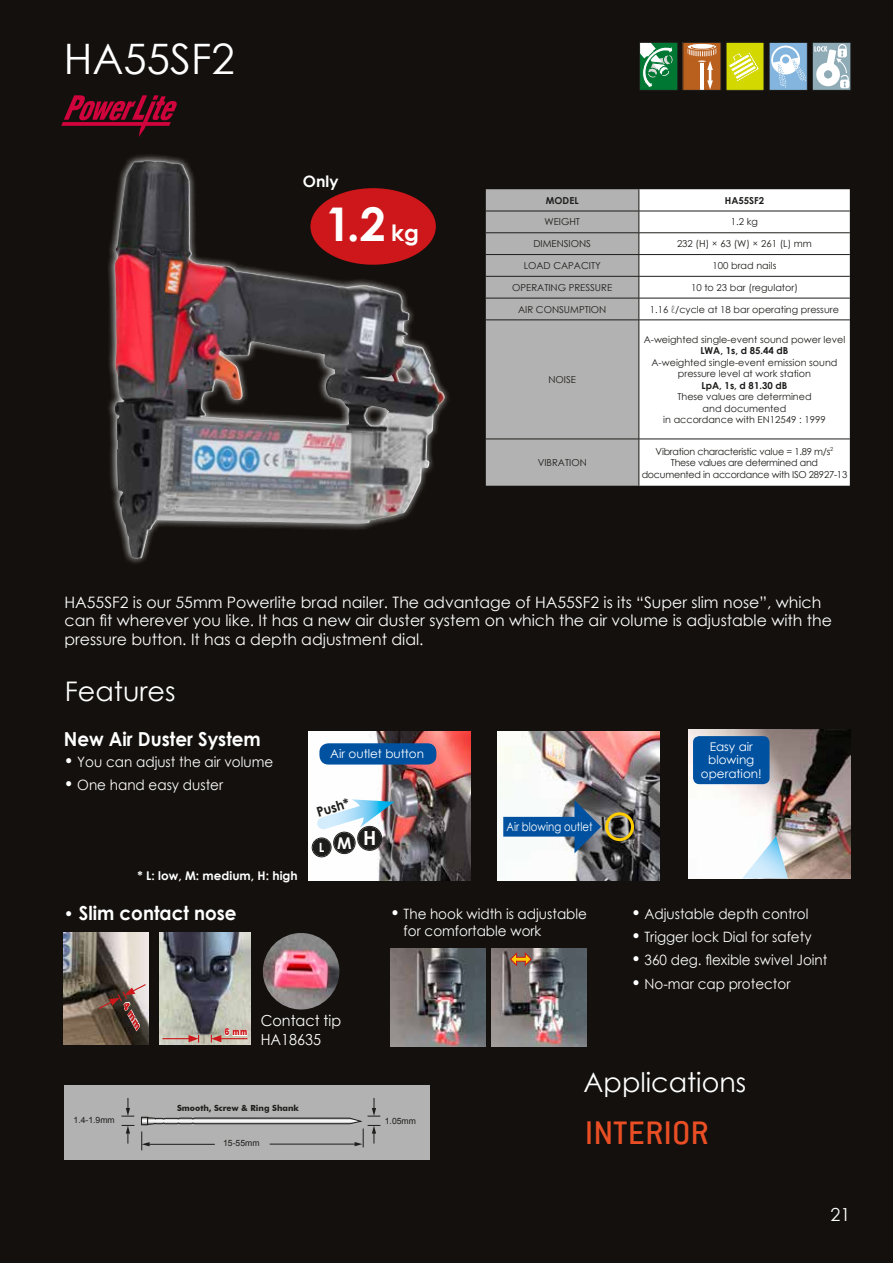
<style>
.page{position:relative;width:893px;height:1263px;background:#13100d}
.page>*{position:absolute;margin:0;border:0;box-sizing:border-box;transform-origin:0 0}
.t1{font:700 46.5px "Century Gothic";color:#fff}
.t2{font:42px "Century Gothic";color:#fff}
.t3{font:500 36px "Conduit ITC";color:#e94e24}
.t4{font:27px "Century Gothic";color:#fff}
.t5{font:700 19.35px "Century Gothic";color:#fff;scale:.95 1}
.t6{font:18px "Century Gothic";color:#fff}
.t7{font:15.75px/18.9px "Century Gothic";color:#fff}
.t8{font:700 15.75px "Century Gothic";color:#fff}
.t9{font:15.15px/18.1px "Century Gothic";color:#fff;scale:.95 1}
.t10{font:14.25px/17.1px "Century Gothic";color:#fff;scale:.95 1}
.t11{font:700 13.5px "Century Gothic";color:#1d1d1b;scale:.95 1}
.t12{font:700 12.75px "Century Gothic";color:#fff}
.t13{font:12px/13.5px "Century Gothic";color:#fff;text-align:center}
.t14{font:700 12px "Century Gothic";color:#fff}
.t15{font:12px "Century Gothic";color:#fff;scale:.85 1}
.t16{font:900 9.9px "Helvetica Neue LT Pro";color:#cd171a;scale:.75 1}
.t17{font:9.6px/11.6px "Century Gothic";color:#1d1d1b;text-align:center}
.t18{font:9.6px/11.6px "Century Gothic";letter-spacing:-.025em;color:#1d1d1b;text-align:center}
.t19{font:700 9.6px "Century Gothic";color:#1d1d1b}
.t20{font:8.7px "Arial";color:#1d1d1b}
.t21{font:700 8.4px "Futura BT";color:#1d1d1b}
.s1{font-size:22.5px}
.s2{font-family:"Helvetica Neue LT Std";font-weight:100;font-stretch:condensed}
.s3{font-size:17.25px}
.s4{font-weight:400;font-size:17.25px}
</style>
<div class="page">
<svg style="left:108px;top:155px;width:341px;height:408px"></svg>
<img style="left:115px;top:161px;width:293px;height:397px">
<div style="left:486px;top:189px;width:153px;height:297px;background:#b3b2b2"></div>
<div style="left:640px;top:189px;width:210px;height:297px;background:#fff"></div>
<hr style="left:486px;top:211px;width:153px;height:1px;background:#1d1d1b">
<hr style="left:639px;top:211px;width:211px;height:1px;background:#1d1d1b">
<hr style="left:486px;top:232px;width:153px;height:1px;background:#1d1d1b">
<hr style="left:639px;top:232px;width:211px;height:1px;background:#1d1d1b">
<hr style="left:486px;top:254px;width:153px;height:1px;background:#1d1d1b">
<hr style="left:639px;top:254px;width:211px;height:1px;background:#1d1d1b">
<hr style="left:486px;top:276px;width:153px;height:1px;background:#1d1d1b">
<hr style="left:639px;top:276px;width:211px;height:1px;background:#1d1d1b">
<hr style="left:486px;top:298px;width:153px;height:1px;background:#1d1d1b">
<hr style="left:639px;top:298px;width:211px;height:1px;background:#1d1d1b">
<svg style="left:639px;top:189px;width:1px;height:131px"></svg>
<hr style="left:486px;top:320px;width:153px;height:1px;background:#1d1d1b">
<hr style="left:639px;top:320px;width:211px;height:1px;background:#1d1d1b">
<hr style="left:639px;top:320px;width:1px;height:119px;background:#1d1d1b">
<hr style="left:486px;top:439px;width:153px;height:1px;background:#1d1d1b">
<hr style="left:639px;top:439px;width:211px;height:1px;background:#1d1d1b">
<hr style="left:639px;top:439px;width:1px;height:47px;background:#1d1d1b">
<div style="left:639px;top:42px;width:39px;height:48px;background:#007732"></div>
<svg style="left:641px;top:44px;width:32px;height:44px"></svg>
<div style="left:639px;top:42px;width:39px;height:49px;border:1px solid #1d1d1b"></div>
<div style="left:683px;top:42px;width:38px;height:48px;background:#ba601f"></div>
<svg style="left:687px;top:43px;width:30px;height:8px"></svg>
<div style="left:687px;top:43px;width:30px;height:8px;border:1px solid #ba601f;border-radius:50%"></div>
<svg style="left:687px;top:46px;width:30px;height:43px"></svg>
<div style="left:683px;top:42px;width:38px;height:49px;border:1px solid #1d1d1b"></div>
<div style="left:726px;top:42px;width:38px;height:48px;background:#d3d800"></div>
<div style="left:726px;top:42px;width:38px;height:49px;border:1px solid #1d1d1b"></div>
<svg style="left:727px;top:52px;width:32px;height:30px"></svg>
<div style="left:769px;top:42px;width:38px;height:48px;background:#83b5de"></div>
<div style="left:769px;top:42px;width:38px;height:49px;border:1px solid #1d1d1b"></div>
<svg style="left:769px;top:44px;width:37px;height:44px"></svg>
<div style="left:812px;top:42px;width:39px;height:48px;background:#8fabb6"></div>
<div style="left:812px;top:42px;width:39px;height:49px;border:1px solid #1d1d1b"></div>
<div style="left:838px;top:44px;width:9px;height:9px;border:1px solid #fff;border-radius:50%"></div>
<div style="left:840px;top:80px;width:9px;height:8px;background:#fff;border-radius:2px"></div>
<svg style="left:814px;top:46px;width:35px;height:41px"></svg>
<div style="left:64px;top:1085px;width:366px;height:75px;background:#b3b2b2"></div>
<svg style="left:121px;top:1098px;width:13px;height:19px"></svg>
<svg style="left:122px;top:1125px;width:12px;height:18px"></svg>
<svg style="left:141px;top:1098px;width:239px;height:52px"></svg>
<svg style="left:61px;top:95px;width:116px;height:42px"></svg>
<div style="left:310px;top:188px;width:126px;height:77px;background:#cd171a;border-radius:50%"></div>
<img style="left:689px;top:730px;width:161px;height:148px">
<img style="left:498px;top:731px;width:161px;height:149px">
<div style="left:605px;top:812px;width:29px;height:29px;border:3px solid #fc0;border-radius:50%"></div>
<svg style="left:503px;top:800px;width:98px;height:53px;background:#7a9dbd"></svg>
<img style="left:309px;top:731px;width:161px;height:149px">
<svg style="left:308px;top:794px;width:86px;height:44px;background:#ccdde6"></svg>
<img style="left:64px;top:933px;width:85px;height:111px">
<img style="left:159px;top:933px;width:91px;height:111px">
<img style="left:263px;top:933px;width:76px;height:76px;border-radius:38px">
<img style="left:390px;top:948px;width:96px;height:98px">
<img style="left:491px;top:948px;width:96px;height:98px">
<svg style="left:509px;top:951px;width:23px;height:16px"></svg>
<svg style="left:162px;top:1035px;width:37px;height:7px"></svg>
<svg style="left:742px;top:836px;width:46px;height:42px;background:#d5e9f4"></svg>
<div style="left:693px;top:736px;width:77px;height:48px;background:#0052a1;border-radius:6px"></div>
<div style="left:319px;top:743px;width:117px;height:21px;background:#0052a1;border-radius:9px"></div>
<svg style="left:211px;top:1027px;width:37px;height:15px"></svg>
<div style="left:313px;top:838px;width:17px;height:18px;background:#1d1d1b;border-radius:50%"></div>
<div style="left:312px;top:838px;width:19px;height:19px;border:1px solid #1d1d1b;border-radius:50%"></div>
<div style="left:313px;top:839px;width:17px;height:17px;border:1px solid #1d1d1b;border-radius:50%"></div>
<div style="left:334px;top:833px;width:20px;height:20px;background:#1d1d1b;border-radius:50%"></div>
<div style="left:333px;top:832px;width:22px;height:22px;border:1px solid #1d1d1b;border-radius:50%"></div>
<div style="left:335px;top:833px;width:19px;height:20px;border:1px solid #1d1d1b;border-radius:50%"></div>
<div style="left:358px;top:827px;width:23px;height:23px;background:#1d1d1b;border-radius:50%"></div>
<div style="left:357px;top:826px;width:25px;height:25px;border:1px solid #1d1d1b;border-radius:50%"></div>
<div style="left:359px;top:827px;width:22px;height:22px;border:1px solid #1d1d1b;border-radius:50%"></div>
<svg style="left:97px;top:983px;width:50px;height:49px;background:#6e5d54"></svg>
<h2 class="t2" style="left:64px;top:30px;width:172px">HA55SF2</h2>
<h3 class="t8" style="left:303px;top:170px;width:37px">Only</h3>
<h1 class="t1" style="left:325px;top:189px;width:95px">1.2 <span class="s1">kg</span></h1>
<p class="t19" style="left:546px;top:193px;width:34px">MODEL</p>
<p class="t19" style="left:725px;top:193px;width:41px">HA55SF2</p>
<p class="t17" style="left:544px;top:216px;width:37px">WEIGHT</p>
<p class="t17" style="left:731px;top:216px;width:29px">1.2 kg</p>
<p class="t17" style="left:533px;top:238px;width:59px">DIMENSIONS</p>
<p class="t17" style="left:677px;top:238px;width:136px">232 (H) × 63 (W) × 261 (L) mm</p>
<p class="t17" style="left:524px;top:260px;width:79px">LOAD CAPACITY</p>
<p class="t17" style="left:712px;top:260px;width:65px">100 brad nails</p>
<p class="t17" style="left:512px;top:281px;width:101px">OPERATING PRESSURE</p>
<p class="t17" style="left:691px;top:281px;width:108px">10 to 23 bar (regulator)</p>
<p class="t17" style="left:518px;top:303px;width:90px">AIR CONSUMPTION</p>
<p class="t17" style="left:650px;top:303px;width:191px">1.16 <span class="s2">ℓ</span>/cycle at 18 bar operating pressure</p>
<p class="t17" style="left:548px;top:374px;width:29px">NOISE</p>
<p class="t17" style="left:644px;top:333px;width:203px">A-weighted single-event sound power level</p>
<p class="t19" style="left:700px;top:343px;width:90px">LWA, 1s, d 85.44 dB</p>
<p class="t17" style="left:651px;top:356px;width:187px">A-weighted single-event emission sound pressure level at work station</p>
<p class="t19" style="left:702px;top:378px;width:87px">LpA, 1s, d 81.30 dB</p>
<p class="t17" style="left:663px;top:391px;width:164px">These values are determined<br>and documented<br>in accordance with EN12549 : 1999</p>
<p class="t17" style="left:538px;top:457px;width:51px">VIBRATION</p>
<p class="t18" style="left:642px;top:445px;width:207px">Vibration characteristic value = 1.89 m/s<sup>2<br></sup>These values are determined and documented in accordance with ISO 28927-13</p>
<p class="t7" style="left:64px;top:592px;width:769px">HA55SF2 is our 55mm Powerlite brad nailer. The advantage of HA55SF2 is its “Super slim nose”, which can fit wherever you like. It has a new air duster system on which the air volume is adjustable with the pressure button. It has a depth adjustment dial.</p>
<h3 class="t4" style="left:65px;top:672px;width:112px">Features</h3>
<h3 class="t5" style="left:64px;top:724px;width:209px">New Air Duster System</h3>
<h3 class="t10" style="left:64px;top:753px;width:222px"><span class="s3">•</span> You can adjust the air volume</h3>
<h3 class="t10" style="left:64px;top:776px;width:169px"><span class="s3">•</span> One hand easy duster</h3>
<p class="t14" style="left:138px;top:867px;width:162px">* L: low, M: medium, H: high</p>
<h3 class="t5" style="left:64px;top:898px;width:183px"><span class="s4">•</span> Slim contact nose</h3>
<p class="t13" style="left:330px;top:747px;width:95px">Air outlet button</p>
<h3 class="t11" style="left:314px;top:803px;width:37px;rotate:-17deg">Push*</h3>
<h3 class="t12" style="left:319px;top:838px;width:59px">L <sup>M</sup><sup>H</sup></h3>
<p class="t15" style="left:506px;top:818px;width:103px">Air blowing outlet</p>
<p class="t13" style="left:701px;top:739px;width:62px">Easy air blowing operation!</p>
<h3 class="t10" style="left:404px;top:905px;width:194px;text-indent:-13px"><span class="s3">•</span> The hook width is adjustable for comfortable work</h3>
<h3 class="t10" style="left:631px;top:905px;width:188px"><span class="s3">•</span> Adjustable depth control</h3>
<h3 class="t10" style="left:631px;top:928px;width:192px"><span class="s3">•</span> Trigger lock Dial for safety</h3>
<h3 class="t10" style="left:631px;top:951px;width:208px"><span class="s3">•</span> 360 deg. flexible swivel Joint</h3>
<h3 class="t10" style="left:631px;top:975px;width:169px"><span class="s3">•</span> No-mar cap protector</h3>
<p class="t16" style="left:224px;top:1026px;width:32px">6 mm</p>
<h3 class="t9" style="left:261px;top:1011px;width:86px">Contact tip<br>HA18635</h3>
<p class="t21" style="left:177px;top:1103px;width:123px">Smooth, Screw &amp; Ring Shank</p>
<p class="t20" style="left:223px;top:1137px;width:38px">15-55mm</p>
<p class="t20" style="left:74px;top:1114px;width:43px">1.4-1.9mm</p>
<p class="t20" style="left:385px;top:1115px;width:33px">1.05mm</p>
<h3 class="t4" style="left:584px;top:1063px;width:164px">Applications</h3>
<h3 class="t3" style="left:585px;top:1112px;width:126px">INTERIOR</h3>
<h3 class="t6" style="left:830px;top:1202px;width:21px">21</h3>
</div>
